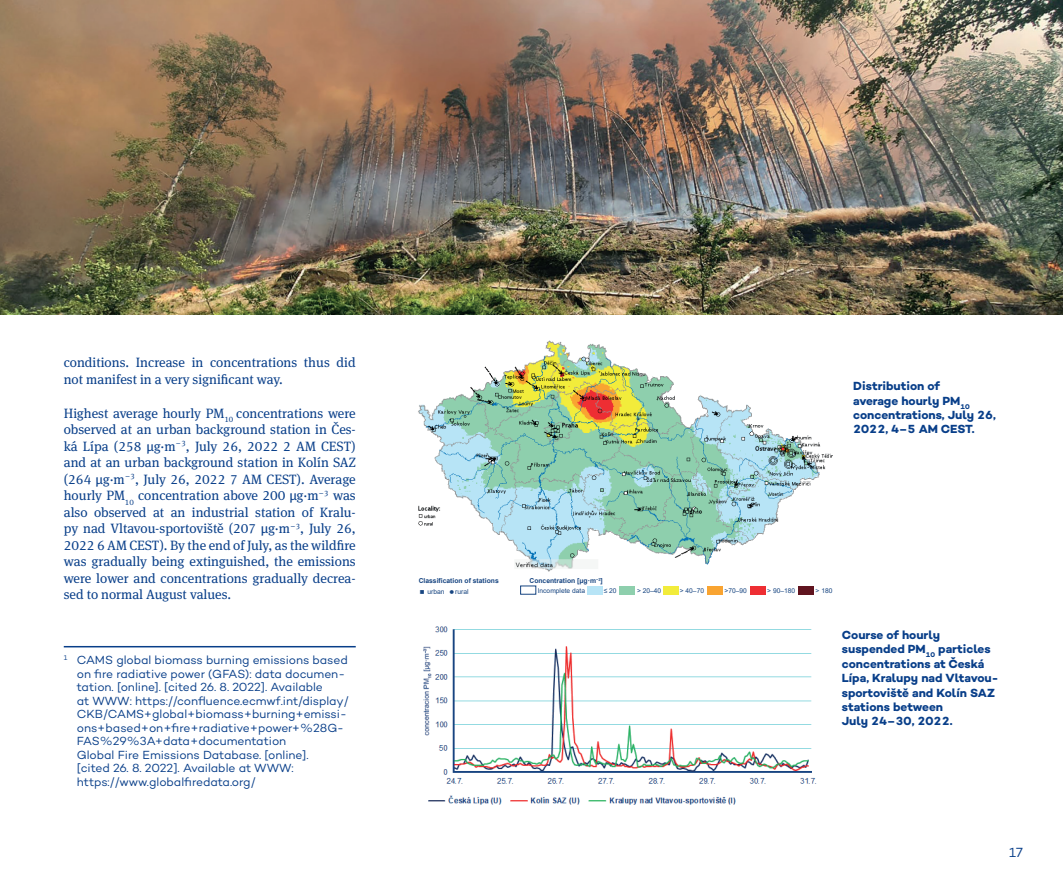
<style>
.page{position:relative;width:1063px;height:893px;background:#fff}
.page>*{position:absolute;margin:0;border:0;box-sizing:border-box;transform-origin:0 0}
.t1{font:13.5px/16.5px "Meta Serif Pro";color:#083e89}
.t2{font:13.5px "Campton";color:#083e89}
.t3{font:12px/13.5px "Campton";letter-spacing:-.01em;color:#083e89}
.t4{font:700 12px/14.4px "Campton";letter-spacing:-.005em;color:#083e89}
.t5{font:700 6.75px "Arial";color:#174581}
.t6{font:6.75px "Arial";color:#174581}
.t7{font:6.6px "Arial";color:#174581}
</style>
<div class="page">
<img style="left:423px;top:626px;width:394px;height:179px">
<img style="left:0;top:0;width:1063px;height:315px">
<hr style="left:64px;top:646px;width:292px;height:1px;background:#083e89">
<img style="left:418px;top:340px;width:415px;height:232px">
<div style="left:751px;top:586px;width:15px;height:8px;background:#ee2e33"></div>
<div style="left:707px;top:586px;width:15px;height:8px;background:#f9a431"></div>
<div style="left:663px;top:586px;width:15px;height:8px;background:#f2ec3b"></div>
<div style="left:620px;top:586px;width:15px;height:8px;background:#8ecfad"></div>
<div style="left:587px;top:586px;width:15px;height:8px;background:#b7e4f6"></div>
<div style="left:799px;top:586px;width:15px;height:8px;background:#60141f"></div>
<p class="t1" style="left:64px;top:354px;width:293px">conditions. Increase in concentrations thus did not manifest in a very significant way.</p>
<p class="t1" style="left:64px;top:404px;width:294px;text-align:justify">Highest average hourly PM<sub>10</sub> concentrations were observed at an urban background station in Čes&shy;ká Lípa (258 µg·m<sup>–</sup><sup>3</sup>, July 26, 2022 2 AM CEST) and at an urban background station in Kolín SAZ (264 µg·m<sup>–</sup><sup>3</sup>, July 26, 2022 7 AM CEST). Average hourly PM<sub>10</sub> concentration above 200 µg·m<sup>–</sup><sup>3</sup> was also observed at an industrial station of Kralu&shy;py nad Vltavou-sportoviště (207 µg·m<sup>–</sup><sup>3</sup>, July 26, 2022 6 AM CEST). By the end of July, as the wildfire was gradually being extinguished, the emissions were lower and concentrations gradually decrea&shy;sed to normal August values.</p>
<p class="t3" style="left:77px;top:653px;width:273px;text-indent:-13px"><sup>1</sup> CAMS global biomass burning emissions based on fire radiative power (GFAS): data documen&shy;tation. [online]. [cited 26. 8. 2022]. Available<br>at WWW: https://confluence.ecmwf.int/display/ CKB/CAMS+global+biomass+burning+emissi&shy;ons+based+on+fire+radiative+power+%28G-FAS%29%3A+data+documentation<br>Global Fire Emissions Database. [online].<br>[cited 26. 8. 2022]. Available at WWW: https://www.globalfiredata.org/</p>
<p class="t4" style="left:853px;top:379px;width:144px">Distribution of<br>average hourly PM<sub>10 </sub>concentrations, July 26,<br>2022, 4–5 AM CEST.</p>
<p class="t5" style="left:419px;top:576px;width:82px">Classification of stations</p>
<p class="t6" style="left:427px;top:587px;width:19px">urban</p>
<p class="t6" style="left:455px;top:587px;width:15px">rural</p>
<p class="t5" style="left:529px;top:576px;width:75px">Concentration [μg·m<sup>−3</sup>]</p>
<p class="t7" style="left:538px;top:586px;width:49px">Incomplete data</p>
<p class="t7" style="left:604px;top:586px;width:14px">≤ 20</p>
<p class="t7" style="left:637px;top:586px;width:26px">&gt; 20–40</p>
<p class="t7" style="left:680px;top:586px;width:26px">&gt; 40–70</p>
<p class="t7" style="left:724px;top:586px;width:24px">&gt;70–90</p>
<p class="t7" style="left:767px;top:586px;width:29px">&gt; 90–180</p>
<p class="t7" style="left:816px;top:586px;width:18px">&gt; 180</p>
<p class="t4" style="left:842px;top:627px;width:158px">Course of hourly suspended PM<sub>10</sub> particles concentrations at Česká<br>Lípa, Kralupy nad Vltavou&shy;sportoviště and Kolín SAZ stations between<br>July 24–30, 2022.</p>
<p class="t2" style="left:1009px;top:844px;width:15px">17</p>
</div>
